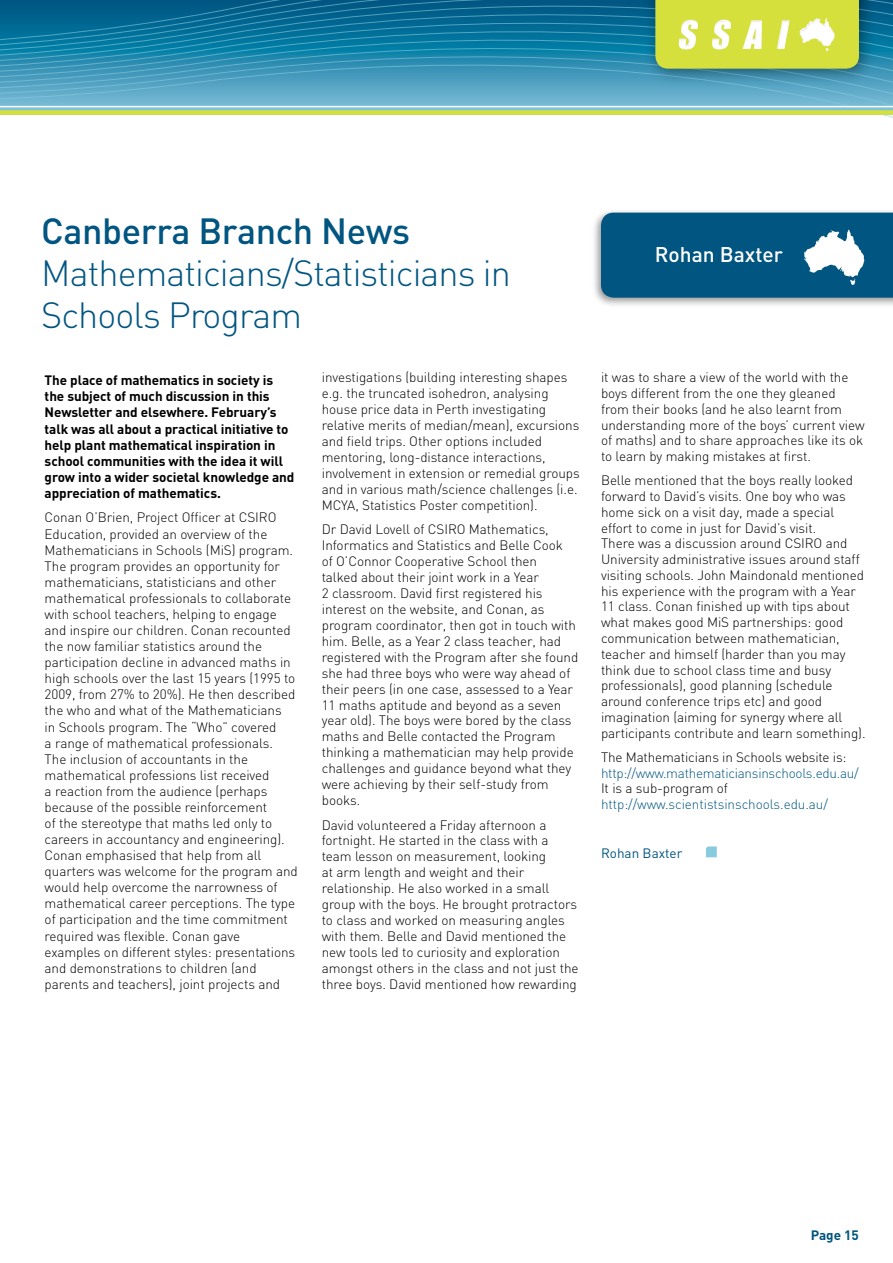
<style>
.page{position:relative;width:893px;height:1263px;background:#fff}
.page>*{position:absolute;margin:0;border:0;box-sizing:border-box;transform-origin:0 0}
.t1{font:300 36px/42px "DIN";letter-spacing:-.025em;color:#005581}
.t2{font:500 36px "DIN";letter-spacing:-.01em;color:#005581}
.t3{font:500 21px "DIN";color:#fff}
.t4{font:300 13.5px/15.9px "DIN";letter-spacing:-.005em;color:#000}
.t5{font:700 13.5px/16px "DIN";letter-spacing:-.005em;color:#000}
.t6{font:300 13.5px "DIN";letter-spacing:-.02em;color:#005581}
.t7{font:13.5px "DIN";color:#005581}
.t8{font:700 13.5px "DIN";color:#005581}
</style>
<div class="page">
<hr style="left:0;top:116px;width:1px;height:1147px;background:#f0f1f1">
<svg style="left:0;top:0;width:893px;height:234px"></svg>
<div style="left:644px;top:0;width:232px;height:86px;background:#000;opacity:.4"></div>
<svg style="left:655px;top:0;width:204px;height:69px;background:#d4de45"></svg>
<img style="left:711px;top:18px;width:124px;height:33px">
<div style="left:591px;top:208px;width:302px;height:100px;background:#000;opacity:.4"></div>
<svg style="left:601px;top:213px;width:292px;height:85px;background:#13618a"></svg>
<hr style="left:0;top:106px;width:893px;height:1px;background:#fff">
<div style="left:0;top:110px;width:893px;height:5px;background:#d6e03d"></div>
<svg style="left:706px;top:846px;width:11px;height:11px"></svg>
<h1 class="t2" style="left:41px;top:208px;width:371px">Canberra B ranch News</h1>
<h1 class="t1" style="left:41px;top:251px;width:471px">Mathematicians/Statisticians in<br>Schools Program</h1>
<p class="t5" style="left:45px;top:372px;width:251px">The place of mathematics in society is the subject of much discussion in this Newsletter and elsewhere. February’s talk was all about a practical initiative to help plant mathematical inspiration in school communities with the idea it will grow into a wider societal knowledge and appreciation of mathematics.</p>
<p class="t4" style="left:45px;top:509px;width:255px">Conan O’Brien, Project Officer at CSIRO Education, provided an overview of the Mathematicians in Schools (MiS) program.<br>The program provides an opportunity for mathematicians, statisticians and other mathematical professionals to collaborate with school teachers, helping to engage and inspire our children. Conan recounted the now familiar statistics around the participation decline in advanced maths in high schools over the last 15 years (1995 to 2009, from 27% to 20%). He then described the who and what of the Mathematicians<br>in Schools program. The “Who” covered<br>a range of mathematical professionals.<br>The inclusion of accountants in the mathematical professions list received<br>a reaction from the audience (perhaps because of the possible reinforcement<br>of the stereotype that maths led only to careers in accountancy and engineering).<br>Conan emphasised that help from all quarters was welcome for the program and would help overcome the narrowness of mathematical career perceptions. The type of participation and the time commitment required was flexible. Conan gave examples on different styles: presentations and demonstrations to children (and parents and teachers), joint projects and</p>
<p class="t4" style="left:322px;top:369px;width:259px">investigations (building interesting shapes e.g. the truncated isohedron, analysing house price data in Perth investigating relative merits of median/mean), excursions and field trips. Other options included mentoring, long-distance interactions, involvement in extension or remedial groups and in various math/science challenges (i.e.<br>MCYA, Statistics Poster competition).</p>
<p class="t4" style="left:322px;top:521px;width:258px">Dr David Lovell of CSIRO Mathematics, Informatics and Statistics and Belle Cook<br>of O’Connor Cooperative School then<br>talked about their joint work in a Year<br>2 classroom. David first registered his interest on the website, and Conan, as program coordinator, then got in touch with him. Belle, as a Year 2 class teacher, had registered with the Program after she found she had three boys who were way ahead of their peers (in one case, assessed to a Year 11 maths aptitude and beyond as a seven year old). The boys were bored by the class maths and Belle contacted the Program thinking a mathematician may help provide challenges and guidance beyond what they were achieving by their self-study from books.</p>
<p class="t4" style="left:322px;top:816px;width:258px">David volunteered a Friday afternoon a fortnight. He started in the class with a team lesson on measurement, looking<br>at arm length and weight and their relationship. He also worked in a small group with the boys. He brought protractors to class and worked on measuring angles with them. Belle and David mentioned the new tools led to curiosity and exploration amongst others in the class and not just the three boys. David mentioned how rewarding</p>
<h2 class="t3" style="left:655px;top:241px;width:130px">Rohan Baxter</h2>
<p class="t4" style="left:601px;top:369px;width:265px">it was to share a view of the world with the boys different from the one they gleaned from their books (and he also learnt from understanding more of the boys’ current view of maths) and to share approaches like its ok to learn by making mistakes at first.</p>
<p class="t4" style="left:601px;top:473px;width:266px">Belle mentioned that the boys really looked forward to David’s visits. One boy who was home sick on a visit day, made a special effort to come in just for David’s visit.<br>There was a discussion around CSIRO and University administrative issues around staff visiting schools. John Maindonald mentioned his experience with the program with a Year 11 class. Conan finished up with tips about what makes good MiS partnerships: good communication between mathematician, teacher and himself (harder than you may think due to school class time and busy professionals), good planning (schedule around conference trips etc) and good imagination (aiming for synergy where all participants contribute and learn something).</p>
<p class="t4" style="left:601px;top:749px;width:247px">The Mathematicians in Schools website is:</p>
<p class="t6" style="left:601px;top:764px;width:259px">http://www.mathematiciansinschools.edu.au/</p>
<p class="t4" style="left:601px;top:780px;width:128px">It is a sub-program of</p>
<p class="t6" style="left:601px;top:796px;width:228px">http://www.scientistsinschools.edu.au/</p>
<p class="t7" style="left:601px;top:844px;width:83px">Rohan Baxter</p>
<p class="t8" style="left:811px;top:1226px;width:50px">Page 15</p>
</div>
